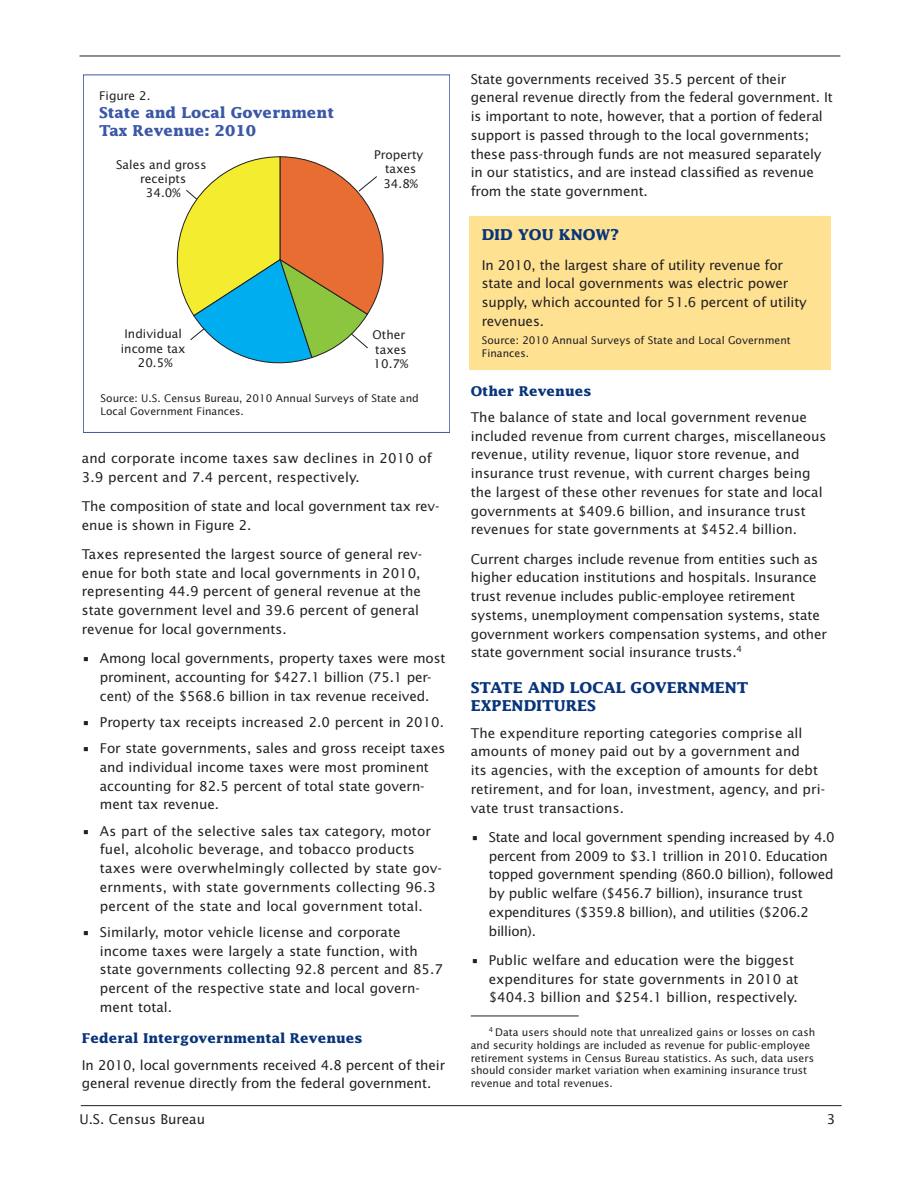
<style>
.page{position:relative;width:918px;height:1188px;background:#fff}
.page>*{position:absolute;margin:0;border:0;box-sizing:border-box;transform-origin:0 0}
.t1{font:700 15px/18px "Lucida";color:#3b58a7}
.heading_1{font:700 15px/18px "Lucida";color:#08347b}
.Body_text{font:700 15px "Lucida";color:#08347b}
.Body_text-2{font:13.5px/18.8px "Lucida Sans";letter-spacing:-.01em;color:#231f20}
.bullet{font:13.5px/18.8px "Lucida Sans";color:#231f20}
.bullet-2{font:13.5px/18.8px "Lucida Sans";letter-spacing:-.02em;color:#231f20}
.Body_text-3{font:13.5px/18.8px "Lucida Sans";letter-spacing:.01em;color:#231f20}
.subhead2{font:700 13.5px "Lucida";color:#08347b}
.t2{font:12px/14.4px "Lucida Sans";color:#231f20;text-align:center}
.footnote{font:10.5px/12.8px "Lucida Sans";color:#231f20}
.Body_text-4{font:10.5px/13.5px "Lucida Sans";color:#231f20}
</style>
<div class="page">
<hr style="left:81px;top:1105px;width:761px;height:1px;background:#231f20">
<hr style="left:80px;top:56px;width:760px;height:1px;background:#231f20">
<hr style="left:471px;top:1016px;width:108px;height:1px;background:#231f20">
<div style="left:83px;top:75px;width:367px;height:358px;border:1px solid #3b58a7"></div>
<svg style="left:176px;top:156px;width:207px;height:208px"></svg>
<div style="left:470px;top:216px;width:361px;height:154px;background:#ffe192"></div>
<p class="t2" style="left:99px;top:88px;width:53px">Figure 2.</p>
<p class="t1" style="left:99px;top:103px;width:237px">State and Local Government<br>Tax Revenue: 2010</p>
<p class="t2" style="left:116px;top:157px;width:92px">Sales and gross receipts<br>34.0%</p>
<p class="t2" style="left:374px;top:147px;width:51px">Property taxes<br>34.8%</p>
<p class="t2" style="left:121px;top:327px;width:66px">Individual income tax<br>20.5%</p>
<p class="t2" style="left:373px;top:328px;width:37px;text-align:left">Other taxes<br>10.7%</p>
<p class="footnote" style="left:101px;top:392px;width:320px">Source: U.S. Census Bureau, 2010 Annual Surveys of State and<br>Local Government Finances.</p>
<p class="Body_text-3" style="left:82px;top:449px;width:352px">and corporate income taxes saw declines in 2010 of<br>3.9 percent and 7.4 percent, respectively.</p>
<p class="Body_text-2" style="left:82px;top:497px;width:359px">The composition of state and local government tax rev&shy;enue is shown in Figure 2.</p>
<p class="Body_text-2" style="left:82px;top:545px;width:342px">Taxes represented the largest source of general rev&shy;enue for both state and local governments in 2010, representing 44.9 percent of general revenue at the state government level and 39.6 percent of general revenue for local governments.</p>
<p class="bullet" style="left:82px;top:649px;width:365px;text-align:center">• Among local governments, property taxes were most prominent, accounting for $427.1 billion (75.1 per&shy;cent) of the $568.6 billion in tax revenue received.</p>
<p class="bullet" style="left:82px;top:713px;width:364px">• Property tax receipts increased 2.0 percent in 2010.</p>
<p class="bullet" style="left:100px;top:739px;width:347px;text-indent:-18px">• For state governments, sales and gross receipt taxes and individual income taxes were most prominent accounting for 82.5 percent of total state govern&shy;ment tax revenue.</p>
<p class="bullet" style="left:100px;top:822px;width:344px;text-indent:-18px">• As part of the selective sales tax category, motor fuel, alcoholic beverage, and tobacco products taxes were overwhelmingly collected by state gov&shy;ernments, with state governments collecting 96.3 percent of the state and local government total.</p>
<p class="bullet" style="left:100px;top:923px;width:345px;text-indent:-18px">• Similarly, motor vehicle license and corporate income taxes were largely a state function, with state governments collecting 92.8 percent and 85.7 percent of the respective state and local govern&shy;ment total.</p>
<p class="subhead2" style="left:82px;top:1030px;width:282px">Federal Intergovernmental Revenues</p>
<p class="Body_text-2" style="left:82px;top:1056px;width:365px">In 2010, local governments received 4.8 percent of their general revenue directly from the federal government.</p>
<p class="Body_text-2" style="left:471px;top:70px;width:364px">State governments received 35.5 percent of their general revenue directly from the federal government. It is important to note, however, that a portion of federal support is passed through to the local governments; these pass-through funds are not measured separately in our statistics, and are instead classified as revenue from the state government.</p>
<p class="Body_text" style="left:482px;top:226px;width:139px">DID YOU KNOW?</p>
<p class="Body_text-2" style="left:482px;top:256px;width:327px">In 2010, the largest share of utility revenue for state and local governments was electric power supply, which accounted for 51.6 percent of utility revenues.</p>
<p class="Body_text-4" style="left:482px;top:334px;width:311px">Source: 2010 Annual Surveys of State and Local Government<br>Finances.</p>
<p class="subhead2" style="left:471px;top:383px;width:122px">Other Revenues</p>
<p class="Body_text-2" style="left:471px;top:408px;width:357px">The balance of state and local government revenue included revenue from current charges, miscellaneous revenue, utility revenue, liquor store revenue, and insurance trust revenue, with current charges being the largest of these other revenues for state and local governments at $409.6 billion, and insurance trust revenues for state governments at $452.4 billion.</p>
<p class="Body_text-2" style="left:471px;top:550px;width:358px">Current charges include revenue from entities such as higher education institutions and hospitals. Insurance trust revenue includes public-employee retirement systems, unemployment compensation systems, state government workers compensation systems, and other state government social insurance trusts.<sup>4</sup></p>
<p class="heading_1" style="left:471px;top:679px;width:279px">STATE AND LOCAL GOVERNMENT<br>EXPENDITURES</p>
<p class="Body_text-2" style="left:471px;top:724px;width:356px">The expenditure reporting categories comprise all amounts of money paid out by a government and<br>its agencies, with the exception of amounts for debt retirement, and for loan, investment, agency, and pri&shy;vate trust transactions.</p>
<p class="bullet-2" style="left:489px;top:828px;width:348px;text-indent:-18px">• State and local government spending increased by 4.0 percent from 2009 to $3.1 trillion in 2010. Education topped government spending (860.0 billion), followed by public welfare ($456.7 billion), insurance trust expenditures ($359.8 billion), and utilities ($206.2 billion).</p>
<p class="bullet" style="left:489px;top:951px;width:311px;text-indent:-18px">• Public welfare and education were the biggest expenditures for state governments in 2010 at $404.3 billion and $254.1 billion, respectively.</p>
<p class="footnote" style="left:471px;top:1026px;width:346px;text-indent:18px"><sup>4</sup> Data users should note that unrealized gains or losses on cash and security holdings are included as revenue for public-employee retirement systems in Census Bureau statistics. As such, data users should consider market variation when examining insurance trust revenue and total revenues.</p>
<p class="Body_text-2" style="left:79px;top:1110px;width:127px">U.S. Census Bureau</p>
<p class="Body_text-2" style="left:827px;top:1110px;width:10px">3</p>
</div>
